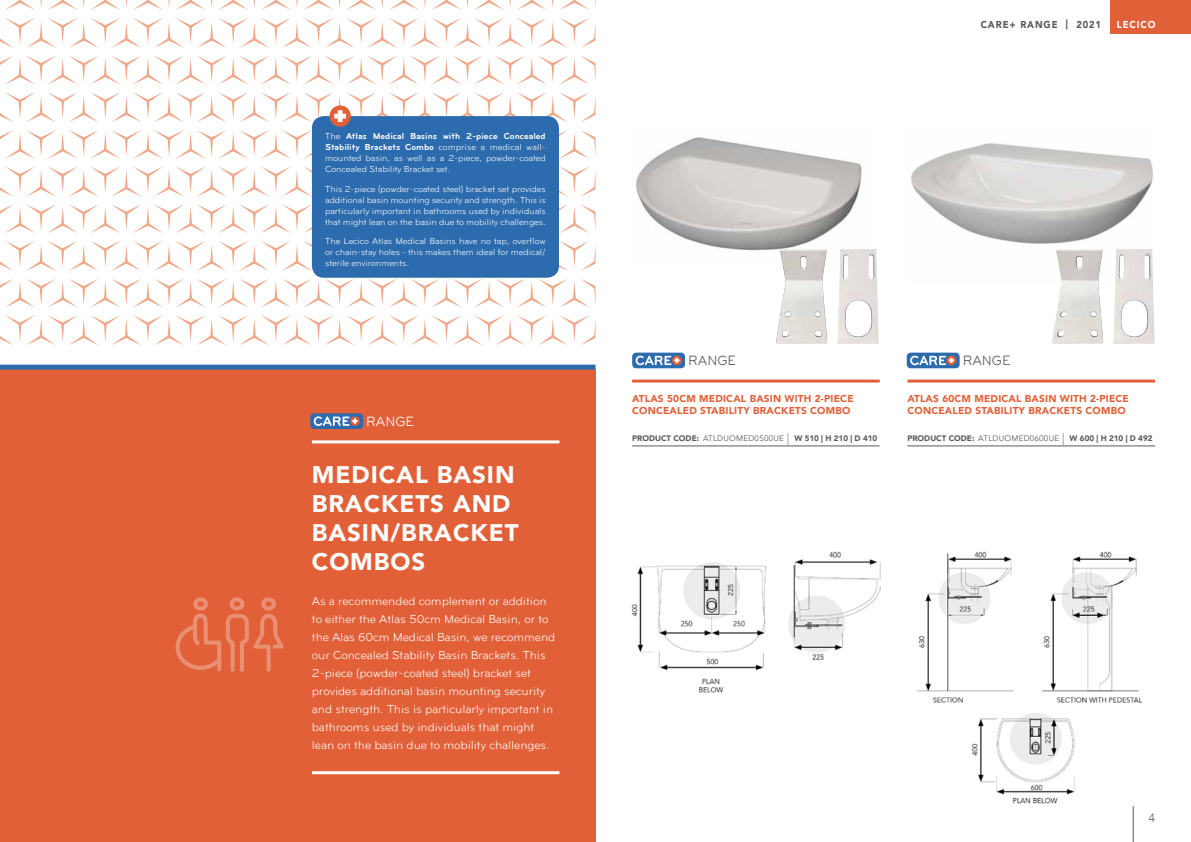
<style>
.page{position:relative;width:1191px;height:842px;background:#fff}
.page>*{position:absolute;margin:0;border:0;box-sizing:border-box;transform-origin:0 0}
.t1{font:900 24px/28.8px "Avenir";letter-spacing:.04em;color:#fff}
.t2{font:13.9px "Bryant";color:#58595b}
.t3{font:13.9px "Bryant";color:#fff}
.t4{font:12px/18px "Bryant";letter-spacing:-.01em;color:#fff}
.t5{font:300 12px "Avenir";color:#58595b}
.t6{font:900 10px/12px "Avenir";letter-spacing:.02em;color:#e16038}
.t7{font:900 10px "Avenir";letter-spacing:.1em;color:#58595b;scale:.93 1}
.t8{font:900 10px "Avenir";letter-spacing:.1em;color:#fff;scale:.93 1}
.t9{font:9px/11px "Bryant";letter-spacing:-.01em;color:#fff;text-align:justify}
.t10{font:900 8px "Avenir";color:#58595b}
.s1{font-weight:700}
.s2{font-weight:400}
.s3{font-weight:400;font-size:16px}
</style>
<div class="page">
<svg style="left:632px;top:353px;width:53px;height:15px"></svg>
<svg style="left:672px;top:356px;width:9px;height:9px"></svg>
<svg style="left:635px;top:356px;width:44px;height:9px"></svg>
<hr style="left:632px;top:380px;width:247px;height:3px;background:#e16038">
<hr style="left:632px;top:446px;width:247px;height:1px;background:#58595b">
<div style="left:0;top:369px;width:595px;height:473px;background:#e16038"></div>
<img style="left:631px;top:551px;width:250px;height:142px">
<svg style="left:906px;top:353px;width:53px;height:15px"></svg>
<hr style="left:907px;top:380px;width:248px;height:3px;background:#e16038">
<hr style="left:907px;top:446px;width:248px;height:1px;background:#58595b">
<svg style="left:910px;top:356px;width:44px;height:9px"></svg>
<img style="left:917px;top:551px;width:225px;height:253px">
<img style="left:911px;top:143px;width:242px;height:101px">
<img style="left:636px;top:137px;width:226px;height:114px">
<img style="left:775px;top:249px;width:52px;height:95px">
<img style="left:837px;top:249px;width:42px;height:95px">
<img style="left:1052px;top:249px;width:51px;height:95px">
<img style="left:1113px;top:249px;width:42px;height:95px">
<hr style="left:312px;top:440px;width:247px;height:3px;background:#fff">
<hr style="left:312px;top:771px;width:247px;height:3px;background:#fff">
<div style="left:310px;top:413px;width:53px;height:16px;background:#2c6bad;border-radius:4px"></div>
<svg style="left:350px;top:416px;width:10px;height:10px"></svg>
<svg style="left:314px;top:416px;width:43px;height:10px"></svg>
<div style="left:0;top:365px;width:595px;height:5px;background:#2c6bad"></div>
<svg style="left:0;top:0;width:595px;height:345px"></svg>
<svg style="left:175px;top:597px;width:109px;height:75px"></svg>
<div style="left:312px;top:116px;width:247px;height:162px;background:#2c6bad;border-radius:12px"></div>
<svg style="left:329px;top:105px;width:22px;height:22px"></svg>
<svg style="left:334px;top:110px;width:12px;height:12px"></svg>
<hr style="left:1132px;top:806px;width:1px;height:36px;background:#58595b">
<div style="left:1110px;top:0;width:81px;height:34px;background:#e16038"></div>
<p class="t9" style="left:325px;top:131px;width:222px">The <span class="s1">Atlas Medical Basins with 2-piece Concealed Stability Brackets Combo</span> comprise a medical wall&shy;mounted basin, as well as a 2-piece, powder-coated Concealed Stability Bracket set.</p>
<p class="t9" style="left:325px;top:183px;width:222px">This 2-piece (powder-coated steel) bracket set provides additional basin mounting security and strength. This is particularly important in bathrooms used by individuals that might lean on the basin due to mobility challenges.</p>
<p class="t9" style="left:325px;top:236px;width:222px">The Lecico Atlas Medical Basins have no tap, overflow or chain-stay holes - this makes them ideal for medical/ sterile environments.</p>
<h2 class="t3" style="left:366px;top:414px;width:49px">RANGE</h2>
<h1 class="t1" style="left:312px;top:460px;width:208px">MEDICAL BASIN<br>BRACKETS AND<br>BASIN/BRACKET<br>COMBOS</h1>
<p class="t4" style="left:312px;top:591px;width:245px">As a recommended complement or addition to either the Atlas 50cm Medical Basin, or to the Alas 60cm Medical Basin, we recommend our Concealed Stability Basin Brackets. This 2-piece (powder-coated steel) bracket set provides additional basin mounting security and strength. This is particularly important in bathrooms used by individuals that might lean on the basin due to mobility challenges.</p>
<p class="t7" style="left:980px;top:16px;width:131px">CARE+ RANGE | 2021</p>
<p class="t8" style="left:1116px;top:16px;width:43px">LECICO</p>
<h2 class="t2" style="left:688px;top:353px;width:49px">RANGE</h2>
<p class="t6" style="left:632px;top:393px;width:223px">ATLAS 50CM MEDICAL BASIN WITH 2-PIECE<br>CONCEALED STABILITY BRACKETS COMBO</p>
<p class="t10" style="left:632px;top:432px;width:247px">PRODUCT CODE: <span class="s2">ATLDUOMED0500UE</span> <span class="s3">|</span> W 510 | H 210 | D 410</p>
<h2 class="t2" style="left:962px;top:353px;width:49px">RANGE</h2>
<p class="t6" style="left:907px;top:393px;width:223px">ATLAS 60CM MEDICAL BASIN WITH 2-PIECE<br>CONCEALED STABILITY BRACKETS COMBO</p>
<p class="t10" style="left:907px;top:432px;width:247px">PRODUCT CODE: <span class="s2">ATLDUOMED0600UE</span> <span class="s3">|</span> W 600 | H 210 | D 492</p>
<h3 class="t5" style="left:1148px;top:811px;width:8px">4</h3>
</div>
